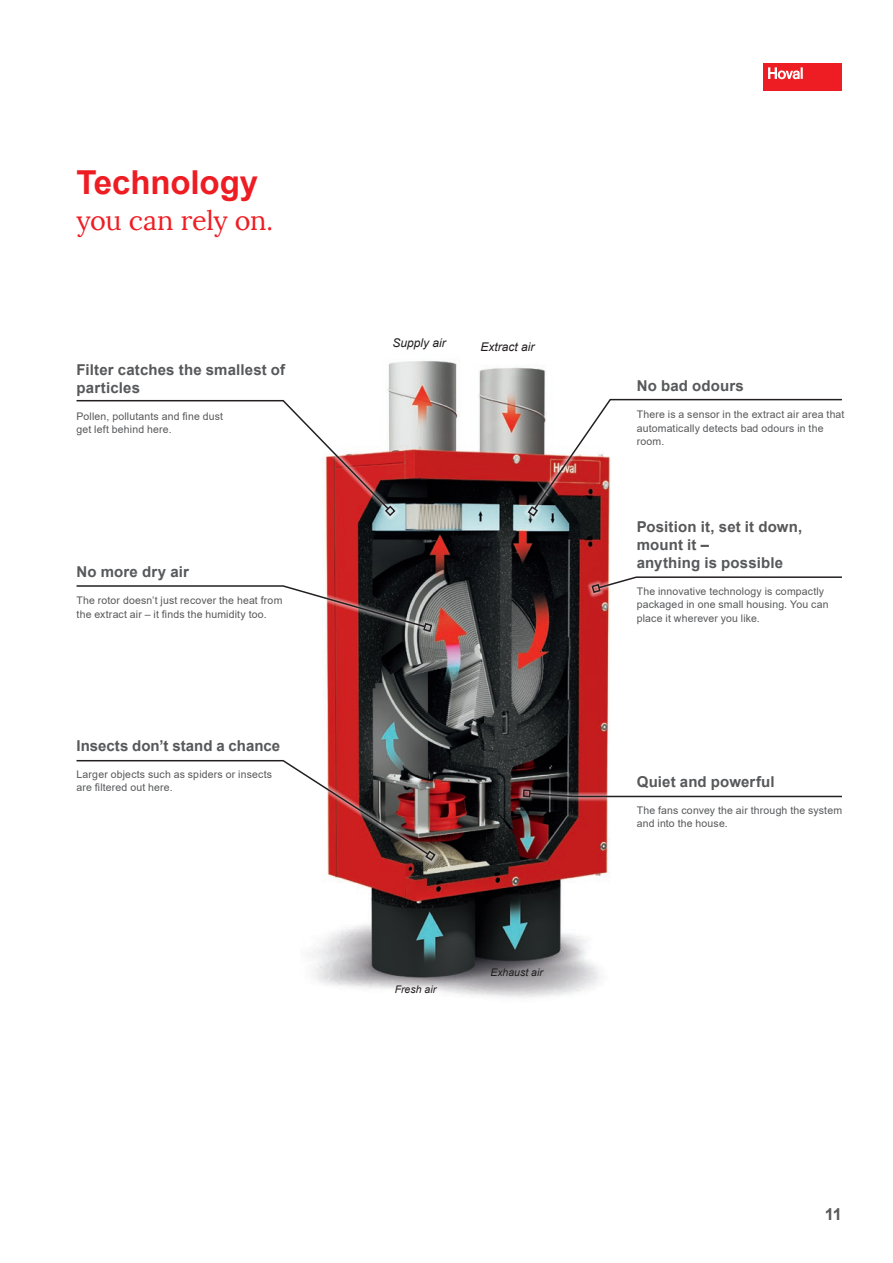
<style>
.page{position:relative;width:893px;height:1263px;background:#fff}
.page>*{position:absolute;margin:0;border:0;box-sizing:border-box;transform-origin:0 0}
.t1{font:700 33px "Arial";letter-spacing:-.005em;color:#ee1d23}
.t2{font:27px "Lora";letter-spacing:-.015em;color:#ee1d23}
.t3{font:700 16.5px "Arial";color:#57585a}
.t4{font:700 15px/18px "Arial";letter-spacing:.01em;color:#57585a}
.t5{font:italic 12px "Arial";color:#231f20}
.t6{font:10.5px/13.5px "Arial";letter-spacing:.015em;color:#57585a}
.t7{font:italic 10.5px "Arial";color:#231f20}
</style>
<div class="page">
<img style="left:309px;top:360px;width:301px;height:638px">
<div style="left:72px;top:396px;width:328px;height:124px;background:#fff;opacity:.73"></div>
<svg style="left:75px;top:399px;width:322px;height:118px"></svg>
<div style="left:523px;top:395px;width:323px;height:126px;background:#fff;opacity:.73"></div>
<svg style="left:527px;top:398px;width:316px;height:120px"></svg>
<div style="left:587px;top:572px;width:259px;height:25px;background:#fff"></div>
<svg style="left:590px;top:576px;width:252px;height:18px"></svg>
<div style="left:72px;top:581px;width:365px;height:55px;background:#fff;opacity:.73"></div>
<svg style="left:75px;top:584px;width:358px;height:49px"></svg>
<div style="left:72px;top:756px;width:368px;height:109px;background:#fff;opacity:.73"></div>
<svg style="left:75px;top:759px;width:362px;height:103px"></svg>
<div style="left:519px;top:785px;width:327px;height:16px;background:#fff;opacity:.73"></div>
<svg style="left:528px;top:792px;width:315px;height:6px"></svg>
<div style="left:523px;top:789px;width:8px;height:8px;border:2px solid #231f20"></div>
<div style="left:763px;top:63px;width:79px;height:27px;background:#ee1d23"></div>
<svg style="left:768px;top:67px;width:35px;height:12px"></svg>
<h1 class="t1" style="left:77px;top:159px;width:183px">Technology</h1>
<h2 class="t2" style="left:77px;top:204px;width:198px">you can rely on.</h2>
<h3 class="t4" style="left:77px;top:361px;width:210px">Filter catches the smallest of particles</h3>
<p class="t6" style="left:77px;top:409px;width:148px">Pollen, pollutants and fine dust get left behind here.</p>
<h3 class="t4" style="left:77px;top:563px;width:114px">No more dry air</h3>
<p class="t6" style="left:77px;top:593px;width:207px">The rotor doesn’t just recover the heat from the extract air – it finds the humidity too.</p>
<h3 class="t4" style="left:77px;top:737px;width:205px">Insects don’t stand a chance</h3>
<p class="t6" style="left:77px;top:767px;width:197px">Larger objects such as spiders or insects are filtered out here.</p>
<p class="t5" style="left:393px;top:335px;width:55px">Supply air</p>
<p class="t5" style="left:480px;top:339px;width:56px">Extract air</p>
<p class="t7" style="left:395px;top:982px;width:43px">Fresh air</p>
<p class="t7" style="left:490px;top:965px;width:54px">Exhaust air</p>
<h3 class="t4" style="left:637px;top:377px;width:108px">No bad odours</h3>
<p class="t6" style="left:637px;top:407px;width:209px">There is a sensor in the extract air area that automatically detects bad odours in the room.</p>
<h3 class="t4" style="left:637px;top:518px;width:167px">Position it, set it down, mount it –<br>anything is possible</h3>
<p class="t6" style="left:637px;top:584px;width:193px">The innovative technology is compactly packaged in one small housing. You can place it wherever you like.</p>
<h3 class="t4" style="left:637px;top:773px;width:139px">Quiet and powerful</h3>
<p class="t6" style="left:637px;top:803px;width:207px">The fans convey the air through the system and into the house.</p>
<h3 class="t3" style="left:825px;top:1203px;width:19px">11</h3>
</div>
